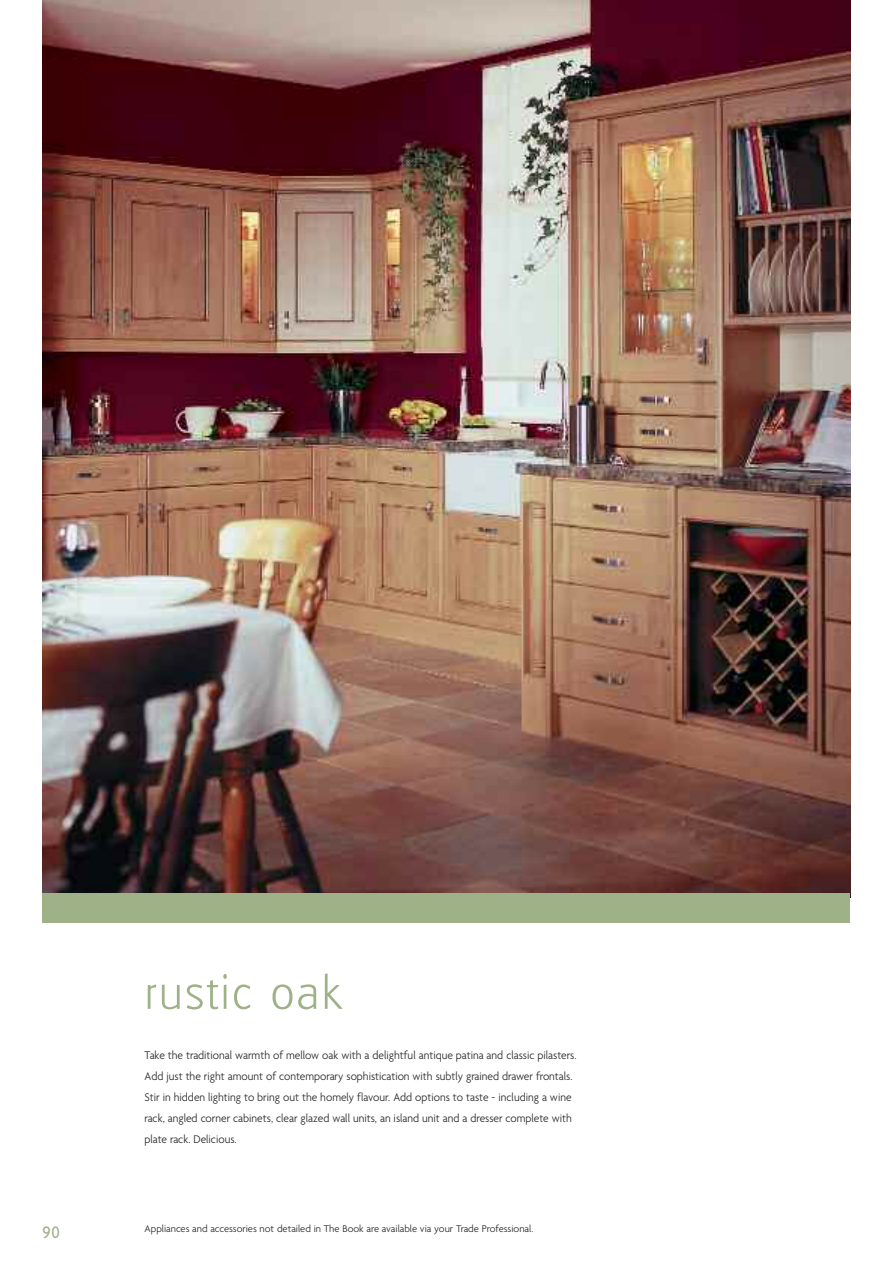
<style>
.page{position:relative;width:893px;height:1263px;background:#fff}
.page>*{position:absolute;margin:0;border:0;box-sizing:border-box;transform-origin:0 0}
.t1{font:300 52.5px "Glasgow";letter-spacing:.045em;color:#9eb187}
.t2{font:500 18px "Agenda";color:#9eb187;scale:.9 1}
.t3{font:300 12px/21px "Agenda";color:#272627;scale:.95 1}
.t4{font:300 10.5px "Agenda";color:#272627}
</style>
<div class="page">
<img style="left:43px;top:0;width:807px;height:893px">
<div style="left:43px;top:893px;width:807px;height:30px;background:#9eb187"></div>
<h2 class="t2" style="left:43px;top:1221px;width:21px">90</h2>
<h1 class="t1" style="left:145px;top:963px;width:198px">rustic oak</h1>
<p class="t3" style="left:145px;top:1044px;width:456px">Take the traditional warmth of mellow oak with a delightful antique patina and classic pilasters.<br>Add just the right amount of contemporary sophistication with subtly grained drawer frontals.<br>Stir in hidden lighting to bring out the homely flavour. Add options to taste - including a wine rack, angled corner cabinets, clear glazed wall units, an island unit and a dresser complete with plate rack. Delicious.</p>
<p class="t4" style="left:145px;top:1222px;width:390px">Appliances and accessories not detailed in The Book are available via your Trade Professional.</p>
</div>
